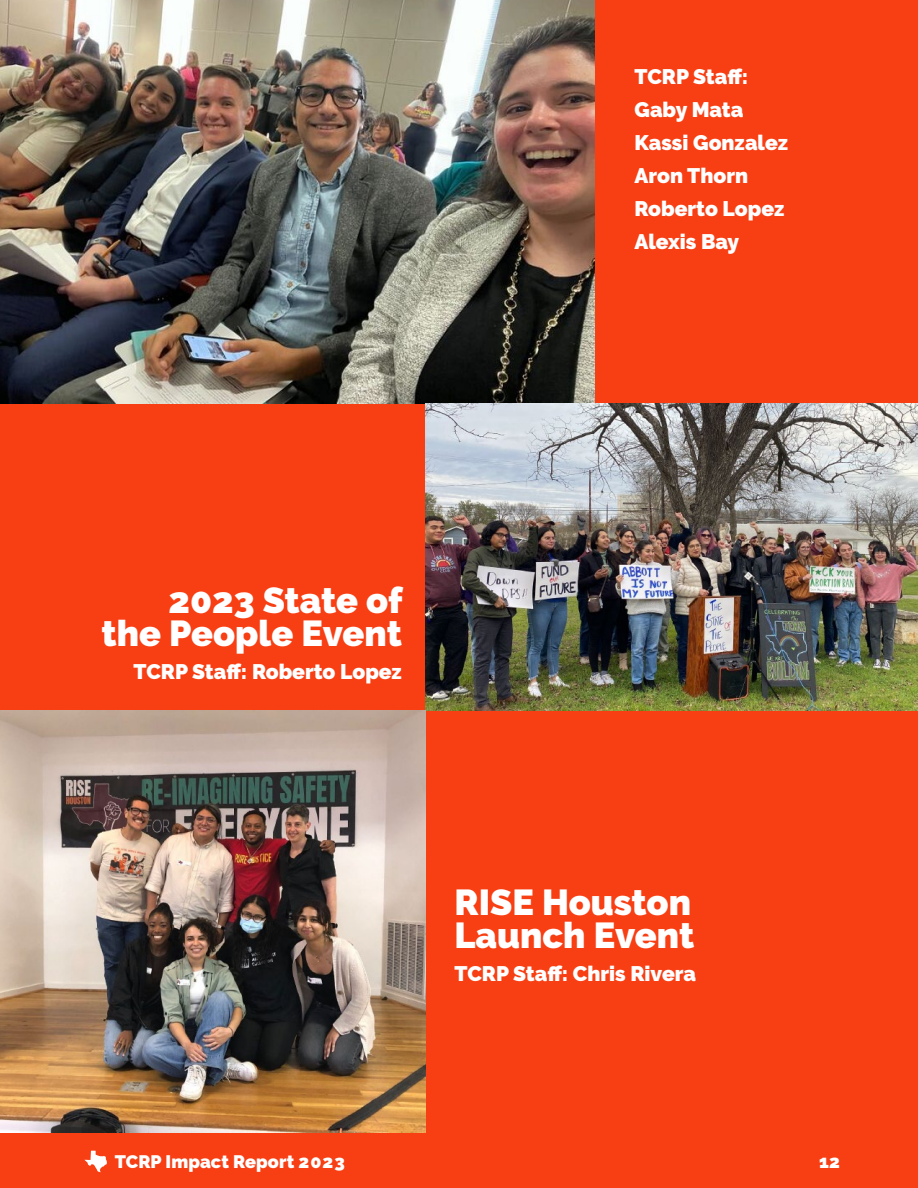
<style>
.page{position:relative;width:918px;height:1188px;background:#f83e13}
.page>*{position:absolute;margin:0;border:0;box-sizing:border-box;transform-origin:0 0}
.t1{font:900 36px/33px "Raleway";color:#fff;text-align:right}
.t2{font:900 21px/33px "Raleway";color:#fff}
.t3{font:900 18px "Raleway";letter-spacing:.005em;color:#fff}
</style>
<div class="page">
<svg style="left:84px;top:1151px;width:23px;height:21px"></svg>
<img style="left:0;top:0;width:594px;height:403px">
<img style="left:425px;top:403px;width:493px;height:308px">
<img style="left:0;top:711px;width:425px;height:422px">
<p class="t2" style="left:635px;top:61px;width:155px">TCRP Staff:<br>Gaby Mata<br>Kassi Gonzalez<br>Aron Thorn<br>Roberto Lopez<br>Alexis Bay</p>
<h1 class="t1" style="left:102px;top:584px;width:303px">2023 State of the People Event</h1>
<p class="t2" style="left:134px;top:655px;width:270px">TCRP Staff: Roberto Lopez</p>
<h1 class="t1" style="left:454px;top:886px;width:241px;text-align:left">RISE Houston<br>Launch Event</h1>
<p class="t2" style="left:454px;top:957px;width:243px">TCRP Staff: Chris Rivera</p>
<p class="t3" style="left:115px;top:1151px;width:232px">TCRP Impact Report 2023</p>
<p class="t3" style="left:819px;top:1151px;width:22px">12</p>
</div>
